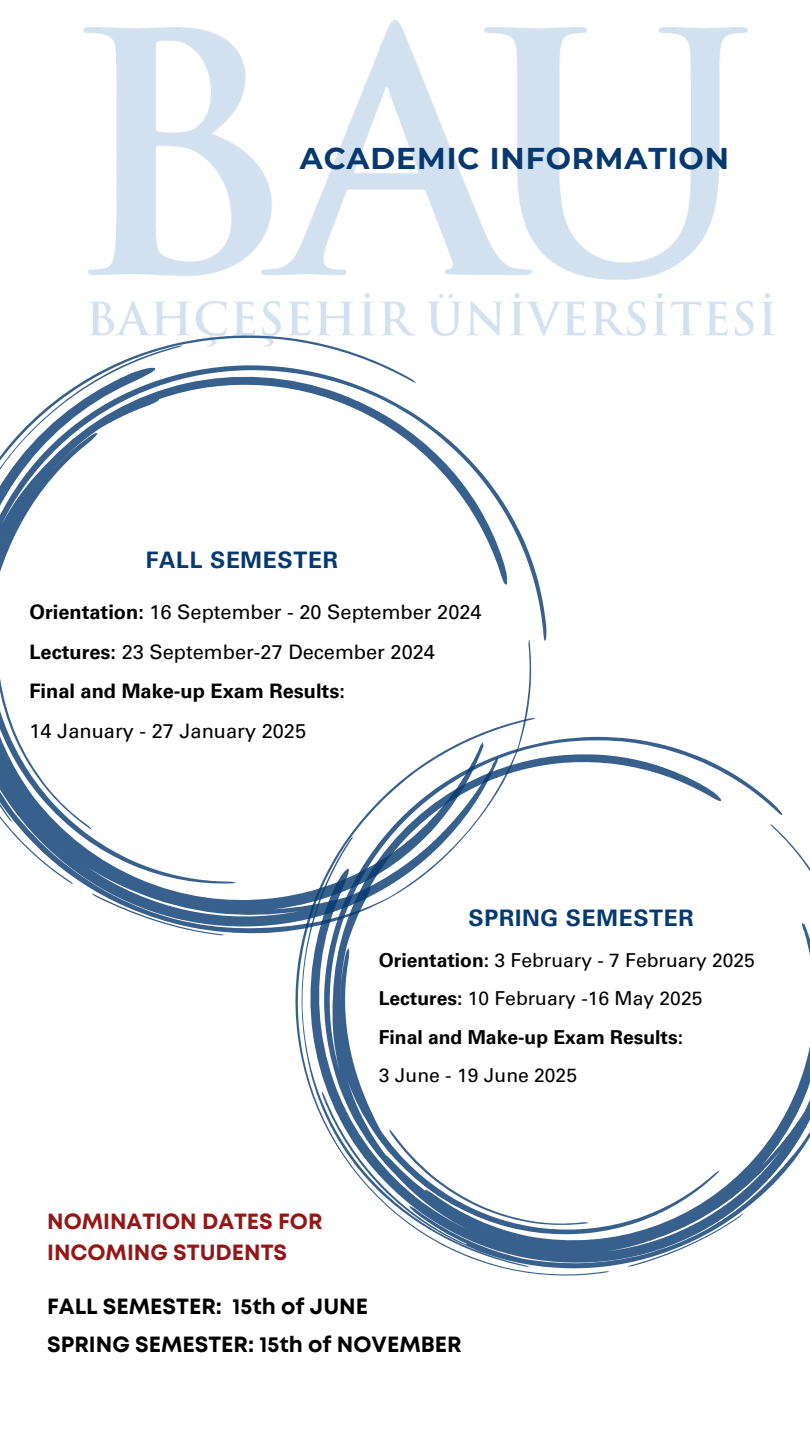
<style>
.page{position:relative;width:810px;height:1440px;background:#fff}
.page>*{position:absolute;margin:0;border:0;box-sizing:border-box;transform-origin:0 0}
.t1{font:700 30px "Montserrat";letter-spacing:.03em;color:#063970}
.t2{font:700 22.8px "Univers LT Pro 65";letter-spacing:.03em;color:#063970}
.t3{font:700 22px "Mont";color:#000}
.t4{font:700 22px/30.8px "Mont";color:#941717}
.t5{font:20px "Univers LT Pro 55 Roman";color:#000}
.t6{font:700 20px "Univers LT Pro 65";color:#000}
.t7{font:19.3px "Univers LT Pro 55 Roman";color:#000}
.t8{font:700 19.3px "Univers LT Pro 65";color:#000}
.s1{font-family:"Univers LT Pro 65";font-weight:700}
</style>
<div class="page">
<svg style="left:303px;top:746px;width:507px;height:530px"></svg>
<svg style="left:0;top:699px;width:533px;height:235px"></svg>
<img style="left:0;top:20px;width:775px;height:679px">
<p class="t1" style="left:300px;top:140px;width:431px">ACADEMIC INFORMATION</p>
<p class="t2" style="left:146px;top:552px;width:194px">FALL SEMESTER</p>
<h1 class="t5" style="left:29px;top:604px;width:454px"><span class="s1">Orientation:</span> 16 September - 20 September 2024</h1>
<h2 class="t5" style="left:29px;top:644px;width:407px"><span class="s1">Lectures:</span> 23 September-27 December 2024</h2>
<p class="t6" style="left:29px;top:684px;width:317px">Final and Make-up Exam Results:</p>
<p class="t5" style="left:29px;top:724px;width:278px">14 January - 27 January 2025</p>
<h2 class="t2" style="left:469px;top:909px;width:227px">SPRING SEMESTER</h2>
<p class="t7" style="left:379px;top:953px;width:378px"><span class="s1">Orientation:</span> 3 February - 7 February 2025</p>
<p class="t7" style="left:379px;top:991px;width:325px"><span class="s1">Lectures:</span> 10 February -16 May 2025</p>
<p class="t8" style="left:379px;top:1030px;width:306px">Final and Make-up Exam Results:</p>
<p class="t7" style="left:379px;top:1068px;width:200px">3 June - 19 June 2025</p>
<p class="t4" style="left:47px;top:1208px;width:277px">NOMINATION DATES FOR<br>INCOMING STUDENTS</p>
<p class="t3" style="left:47px;top:1298px;width:323px">FALL SEMESTER: 15th of JUNE</p>
<p class="t3" style="left:47px;top:1336px;width:416px">SPRING SEMESTER: 15th of NOVEMBER</p>
</div>
